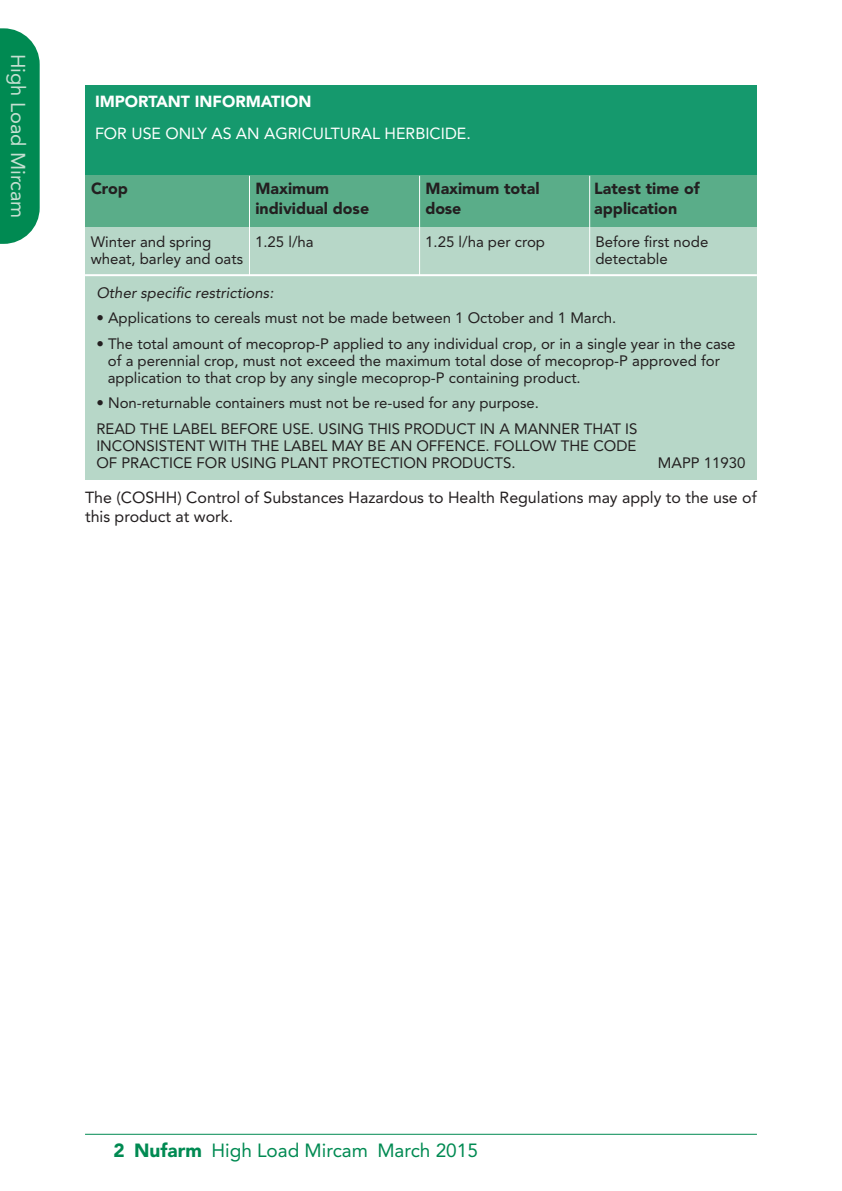
<style>
.page{position:relative;width:842px;height:1191px;background:#fff}
.page>*{position:absolute;margin:0;border:0;box-sizing:border-box;transform-origin:0 0}
.t1{font:20px "Avenir";color:#c5dfd1}
.t2{font:19px "Avenir";color:#008a52}
.t3{font:16px/19px "Avenir";color:#231f20}
.t4{font:900 16px "Avenir";color:#231f20}
.t5{font:16px "Avenir";color:#fff}
.t6{font:900 16px "Avenir";color:#fff}
.t7{font:15px/17px "Avenir";color:#231f20}
.t8{font:italic 15px "Avenir";letter-spacing:.005em;color:#231f20}
.s1{font-weight:900}
</style>
<div class="page">
<svg style="left:0;top:28px;width:40px;height:216px;background:#10915d"></svg>
<hr style="left:85px;top:1133px;width:672px;height:1px;background:#008a52">
<div style="left:85px;top:85px;width:672px;height:91px;background:#15996d"></div>
<div style="left:85px;top:176px;width:672px;height:51px;background:#5aad89"></div>
<div style="left:85px;top:227px;width:672px;height:252px;background:#b7d7c8"></div>
<hr style="left:249px;top:176px;width:1px;height:99px;background:#fff">
<hr style="left:419px;top:176px;width:1px;height:99px;background:#fff">
<hr style="left:589px;top:176px;width:1px;height:99px;background:#fff">
<hr style="left:85px;top:274px;width:672px;height:2px;background:#fff">
<h1 class="t1" style="left:26px;top:54px;width:166px;rotate:90deg">High Load Mircam</h1>
<p class="t6" style="left:95px;top:95px;width:218px">IMPORTANT INFORMATION</p>
<p class="t5" style="left:95px;top:127px;width:377px">FOR USE ONLY AS AN AGRICULTURAL HERBICIDE.</p>
<p class="t4" style="left:91px;top:182px;width:38px">Crop</p>
<p class="t4" style="left:255px;top:182px;width:75px">Maximum</p>
<p class="t4" style="left:426px;top:182px;width:115px">Maximum total</p>
<p class="t4" style="left:594px;top:182px;width:107px">Latest time of</p>
<p class="t4" style="left:255px;top:202px;width:115px">individual dose</p>
<p class="t4" style="left:426px;top:202px;width:37px">dose</p>
<p class="t4" style="left:594px;top:202px;width:84px">application</p>
<p class="t7" style="left:91px;top:234px;width:154px">Winter and spring wheat, barley and oats</p>
<p class="t8" style="left:96px;top:286px;width:179px">Other specific restrictions:</p>
<p class="t7" style="left:96px;top:311px;width:522px">• Applications to cereals must not be made between 1 October and 1 March.</p>
<p class="t7" style="left:108px;top:336px;width:629px;text-indent:-11px">• The total amount of mecoprop-P applied to any individual crop, or in a single year in the case of a perennial crop, must not exceed the maximum total dose of mecoprop-P approved for application to that crop by any single mecoprop-P containing product.</p>
<p class="t7" style="left:96px;top:391px;width:542px;line-height:25.6px">• Non-returnable containers must not be re-used for any purpose.<br>READ THE LABEL BEFORE USE. USING THIS PRODUCT IN A MANNER THAT IS</p>
<p class="t7" style="left:96px;top:438px;width:541px">INCONSISTENT WITH THE LABEL MAY BE AN OFFENCE. FOLLOW THE CODE<br>OF PRACTICE FOR USING PLANT PROTECTION PRODUCTS.</p>
<p class="t7" style="left:255px;top:234px;width:60px">1.25 l/ha</p>
<p class="t7" style="left:425px;top:234px;width:121px">1.25 l/ha per crop</p>
<p class="t7" style="left:595px;top:234px;width:115px">Before first node detectable</p>
<p class="t7" style="left:658px;top:455px;width:89px">MAPP 11930</p>
<p class="t3" style="left:85px;top:489px;width:673px">The (COSHH) Control of Substances Hazardous to Health Regulations may apply to the use of this product at work.</p>
<p class="t2" style="left:113px;top:1142px;width:366px"><span class="s1">2 Nufarm</span> High Load Mircam March 2015</p>
</div>
